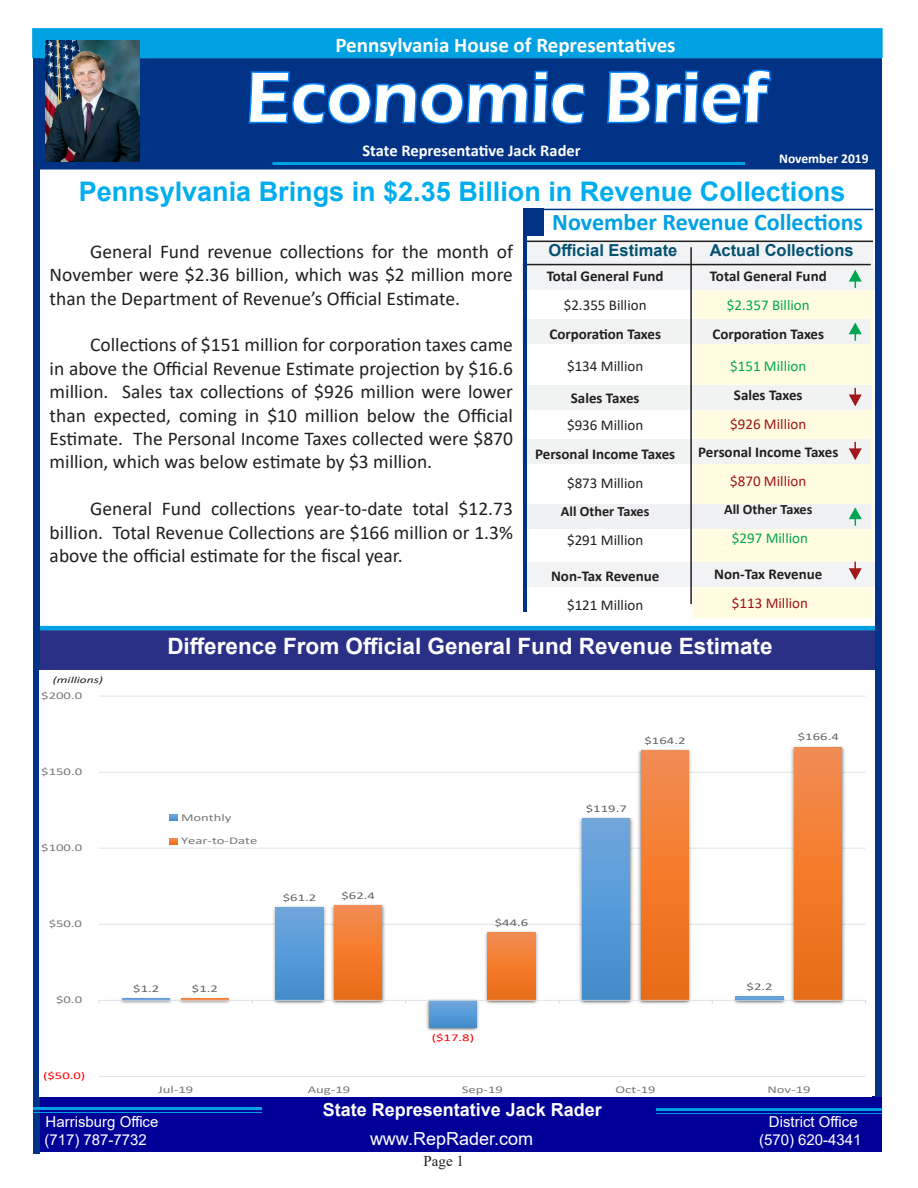
<style>
.page{position:relative;width:918px;height:1188px;background:#fff}
.page>*{position:absolute;margin:0;border:0;box-sizing:border-box;transform-origin:0 0}
.t1{font:600 73.5px "Eras ITC";color:#fff}
.t2{font:700 27px "Arial";color:#00aeef}
.t3{font:700 24px "Calibri";color:#00a1e3}
.t4{font:700 22.5px "Arial";color:#fff}
.t5{font:700 21px "Calibri";color:#fff}
.t6{font:19.5px/23.4px "Calibri";color:#231f20;text-align:justify}
.t7{font:700 18px "Arial";color:#fff}
.t8{font:18px "Arial";color:#fff}
.t9{font:700 16.5px "Arial";color:#025171}
.t10{font:700 16.5px "Calibri";color:#fff}
.t11{font:700 15px "Calibri";color:#231f20}
.t12{font:15px "Calibri";color:#231f20}
.t13{font:15px "Arial";color:#fff}
.t14{font:15px "Calibri";color:#00a752}
.t15{font:15px "Calibri";color:#a01415}
.t16{font:15px "Times New Roman";color:#231f20}
.t17{font:700 14.25px "Calibri";color:#231f20}
.t18{font:700 13.5px "Calibri";color:#fff}
.t19{font:10.35px "Calibri";color:#76787b;scale:1.42 1}
.t20{font:10.35px "Calibri";letter-spacing:.005em;color:#636366;scale:1.42 1}
.t21{font:10.35px "Calibri";color:#f00;scale:1.42 1}
.t22{font:italic 9.45px "Calibri";color:#231f20;scale:1.42 1}
</style>
<div class="page">
<div style="left:34px;top:58px;width:848px;height:112px;background:#003385;border:3px solid #003385"></div>
<div style="left:693px;top:244px;width:179px;height:373px;background:#fffce1"></div>
<div style="left:523px;top:319px;width:347px;height:25px;background:#f1f2f2"></div>
<div style="left:523px;top:562px;width:353px;height:24px;background:#f2f3f4"></div>
<div style="left:524px;top:504px;width:347px;height:25px;background:#f0f1f3"></div>
<div style="left:523px;top:439px;width:347px;height:24px;background:#f1f2f2"></div>
<svg style="left:247px;top:58px;width:340px;height:67px"></svg>
<svg style="left:607px;top:69px;width:164px;height:56px"></svg>
<div style="left:36px;top:1097px;width:846px;height:55px;background:#009"></div>
<hr style="left:272px;top:162px;width:473px;height:3px;background:#00a1e3">
<div style="left:36px;top:628px;width:840px;height:42px;background:#2b3087"></div>
<div style="left:523px;top:209px;width:20px;height:27px;background:#003287"></div>
<hr style="left:39px;top:626px;width:837px;height:4px;background:#00a1e3">
<div style="left:525px;top:241px;width:348px;height:24px;background:#f2f3f4"></div>
<div style="left:522px;top:265px;width:356px;height:25px;background:#f2f3f4"></div>
<div style="left:525px;top:385px;width:347px;height:25px;background:#f1f2f2"></div>
<hr style="left:690px;top:247px;width:2px;height:357px;background:#231f20">
<hr style="left:525px;top:241px;width:348px;height:1px;background:#231f20">
<div style="left:33px;top:36px;width:6px;height:1117px;background:#003385"></div>
<hr style="left:33px;top:1107px;width:229px;height:3px;background:#00a1e3">
<hr style="left:33px;top:1112px;width:229px;height:1px;background:#00a1e3">
<div style="left:32px;top:28px;width:851px;height:30px;background:#00a1e3;border:2px solid #00a1e3"></div>
<div style="left:876px;top:170px;width:6px;height:927px;background:#003486"></div>
<hr style="left:525px;top:209px;width:348px;height:1px;background:#003287">
<hr style="left:523px;top:264px;width:348px;height:1px;background:#231f20">
<hr style="left:524px;top:209px;width:3px;height:403px;background:#003287">
<hr style="left:656px;top:1108px;width:226px;height:3px;background:#00a1e3">
<hr style="left:656px;top:1113px;width:226px;height:1px;background:#00a1e3">
<svg style="left:849px;top:507px;width:13px;height:19px"></svg>
<svg style="left:848px;top:270px;width:14px;height:18px"></svg>
<svg style="left:848px;top:322px;width:14px;height:19px"></svg>
<hr style="left:99px;top:1076px;width:767px;height:1px;background:#dcdddf">
<hr style="left:99px;top:924px;width:767px;height:1px;background:#dcdddf">
<hr style="left:99px;top:848px;width:767px;height:1px;background:#dcdddf">
<hr style="left:99px;top:772px;width:767px;height:1px;background:#dcdddf">
<hr style="left:99px;top:696px;width:767px;height:1px;background:#dcdddf">
<img style="left:120px;top:997px;width:111px;height:7px">
<img style="left:270px;top:904px;width:116px;height:100px">
<img style="left:426px;top:999px;width:53px;height:32px">
<img style="left:577px;top:817px;width:58px;height:187px">
<img style="left:733px;top:996px;width:53px;height:8px">
<img style="left:485px;top:931px;width:54px;height:73px">
<img style="left:636px;top:749px;width:58px;height:255px">
<img style="left:789px;top:746px;width:58px;height:258px">
<hr style="left:123px;top:999px;width:47px;height:1px;background:#70a7db">
<div style="left:276px;top:907px;width:47px;height:93px;background:linear-gradient(to bottom,#6fa8df,#418ccf)"></div>
<svg style="left:429px;top:1001px;width:48px;height:26px"></svg>
<div style="left:583px;top:818px;width:47px;height:182px;background:linear-gradient(to bottom,#6fa8df,#418cce)"></div>
<svg style="left:736px;top:997px;width:47px;height:3px"></svg>
<hr style="left:181px;top:999px;width:48px;height:1px;background:#f08e51">
<div style="left:335px;top:905px;width:47px;height:95px;background:linear-gradient(to bottom,#f68c4f,#ec6b11)"></div>
<div style="left:488px;top:933px;width:47px;height:67px;background:linear-gradient(to bottom,#f68c4e,#ec6c11)"></div>
<div style="left:641px;top:750px;width:48px;height:250px;background:linear-gradient(to bottom,#f68c4f,#eb6b11)"></div>
<div style="left:795px;top:747px;width:47px;height:253px;background:linear-gradient(to bottom,#f68c4f,#eb6b10)"></div>
<hr style="left:99px;top:1000px;width:767px;height:1px;background:#dcdddf">
<svg style="left:169px;top:815px;width:8px;height:6px"></svg>
<svg style="left:169px;top:838px;width:8px;height:6px"></svg>
<svg style="left:848px;top:442px;width:14px;height:18px"></svg>
<svg style="left:848px;top:388px;width:14px;height:18px"></svg>
<svg style="left:848px;top:562px;width:14px;height:18px"></svg>
<img style="left:45px;top:41px;width:95px;height:121px">
<p class="t5" style="left:335px;top:30px;width:342px">Pennsylvania House of Representatives</p>
<p class="t1" style="left:246px;top:56px;width:523px">Economic Brief</p>
<p class="t10" style="left:362px;top:139px;width:220px">State Representative Jack Rader</p>
<p class="t18" style="left:779px;top:149px;width:91px">November 2019</p>
<p class="t2" style="left:79px;top:172px;width:768px">Pennsylvania Brings in $2.35 Billion in Revenue Collections</p>
<p class="t6" style="left:50px;top:239px;width:465px;text-indent:40px">General Fund revenue collections for the month of November were $2.36 billion, which was $2 million more than the Department of Revenue’s Official Estimate.</p>
<p class="t6" style="left:50px;top:333px;width:465px;text-indent:40px">Collections of $151 million for corporation taxes came in above the Official Revenue Estimate projection by $16.6 million. Sales tax collections of $926 million were lower than expected, coming in $10 million below the Official Estimate. The Personal Income Taxes collected were $870 million, which was below estimate by $3 million.</p>
<p class="t6" style="left:50px;top:497px;width:465px;text-indent:40px">General Fund collections year-to-date total $12.73 billion. Total Revenue Collections are $166 million or 1.3% above the official estimate for the fiscal year.</p>
<p class="t3" style="left:552px;top:205px;width:312px">November Revenue Collections</p>
<p class="t9" style="left:549px;top:239px;width:130px">Official Estimate</p>
<p class="t9" style="left:710px;top:239px;width:145px">Actual Collections</p>
<p class="t11" style="left:547px;top:265px;width:118px">Total General Fund</p>
<p class="t12" style="left:564px;top:294px;width:84px">$2.355 Billion</p>
<p class="t11" style="left:549px;top:323px;width:113px">Corporation Taxes</p>
<p class="t12" style="left:567px;top:356px;width:78px">$134 Million</p>
<p class="t11" style="left:571px;top:388px;width:70px">Sales Taxes</p>
<p class="t12" style="left:567px;top:415px;width:78px">$936 Million</p>
<p class="t11" style="left:535px;top:444px;width:142px">Personal Income Taxes</p>
<p class="t12" style="left:567px;top:473px;width:78px">$873 Million</p>
<p class="t17" style="left:561px;top:501px;width:90px">All Other Taxes</p>
<p class="t12" style="left:567px;top:529px;width:78px">$291 Million</p>
<p class="t11" style="left:551px;top:565px;width:110px">Non-Tax Revenue</p>
<p class="t12" style="left:567px;top:594px;width:78px">$121 Million</p>
<p class="t11" style="left:710px;top:265px;width:118px">Total General Fund</p>
<p class="t14" style="left:727px;top:294px;width:84px">$2.357 Billion</p>
<p class="t11" style="left:712px;top:323px;width:113px">Corporation Taxes</p>
<p class="t14" style="left:730px;top:356px;width:78px">$151 Million</p>
<p class="t11" style="left:734px;top:384px;width:70px">Sales Taxes</p>
<p class="t15" style="left:730px;top:413px;width:78px">$926 Million</p>
<p class="t11" style="left:698px;top:442px;width:142px">Personal Income Taxes</p>
<p class="t15" style="left:730px;top:471px;width:78px">$870 Million</p>
<p class="t17" style="left:724px;top:499px;width:90px">All Other Taxes</p>
<p class="t14" style="left:732px;top:528px;width:78px">$297 Million</p>
<p class="t11" style="left:714px;top:563px;width:110px">Non-Tax Revenue</p>
<p class="t15" style="left:732px;top:592px;width:78px">$113 Million</p>
<p class="t22" style="left:53px;top:673px;width:37px">(millions)</p>
<p class="t19" style="left:41px;top:688px;width:30px">$200.0</p>
<p class="t19" style="left:41px;top:764px;width:30px">$150.0</p>
<p class="t19" style="left:41px;top:841px;width:30px">$100.0</p>
<p class="t19" style="left:49px;top:917px;width:25px">$50.0</p>
<p class="t19" style="left:56px;top:993px;width:20px">$0.0</p>
<p class="t21" style="left:43px;top:1069px;width:31px">($50.0)</p>
<p class="t4" style="left:167px;top:630px;width:607px">Difference From Official General Fund Revenue Estimate</p>
<p class="t20" style="left:645px;top:733px;width:30px">$164.2</p>
<p class="t20" style="left:798px;top:730px;width:30px">$166.4</p>
<p class="t20" style="left:133px;top:981px;width:20px">$1.2</p>
<p class="t19" style="left:181px;top:810px;width:37px">Monthly</p>
<p class="t19" style="left:181px;top:834px;width:55px">Year-to-Date</p>
<p class="t20" style="left:283px;top:890px;width:25px">$61.2</p>
<p class="t20" style="left:341px;top:888px;width:25px">$62.4</p>
<p class="t20" style="left:495px;top:915px;width:25px">$44.6</p>
<p class="t20" style="left:586px;top:801px;width:30px">$119.7</p>
<p class="t20" style="left:192px;top:981px;width:20px">$1.2</p>
<p class="t20" style="left:747px;top:980px;width:20px">$2.2</p>
<p class="t21" style="left:432px;top:1031px;width:31px">($17.8)</p>
<p class="t19" style="left:158px;top:1082px;width:26px">Jul-19</p>
<p class="t19" style="left:308px;top:1082px;width:31px">Aug-19</p>
<p class="t19" style="left:462px;top:1082px;width:30px">Sep-19</p>
<p class="t19" style="left:616px;top:1082px;width:30px">Oct-19</p>
<p class="t19" style="left:767px;top:1082px;width:32px">Nov-19</p>
<p class="t7" style="left:323px;top:1097px;width:281px">State Representative Jack Rader</p>
<p class="t13" style="left:46px;top:1111px;width:114px">Harrisburg Office</p>
<p class="t13" style="left:769px;top:1111px;width:90px">District Office</p>
<p class="t13" style="left:44px;top:1129px;width:104px">(717) 787-7732</p>
<p class="t8" style="left:370px;top:1126px;width:165px">www.RepRader.com</p>
<p class="t13" style="left:759px;top:1129px;width:104px">(570) 620-4341</p>
<p class="t16" style="left:424px;top:1150px;width:42px">Page 1</p>
</div>
